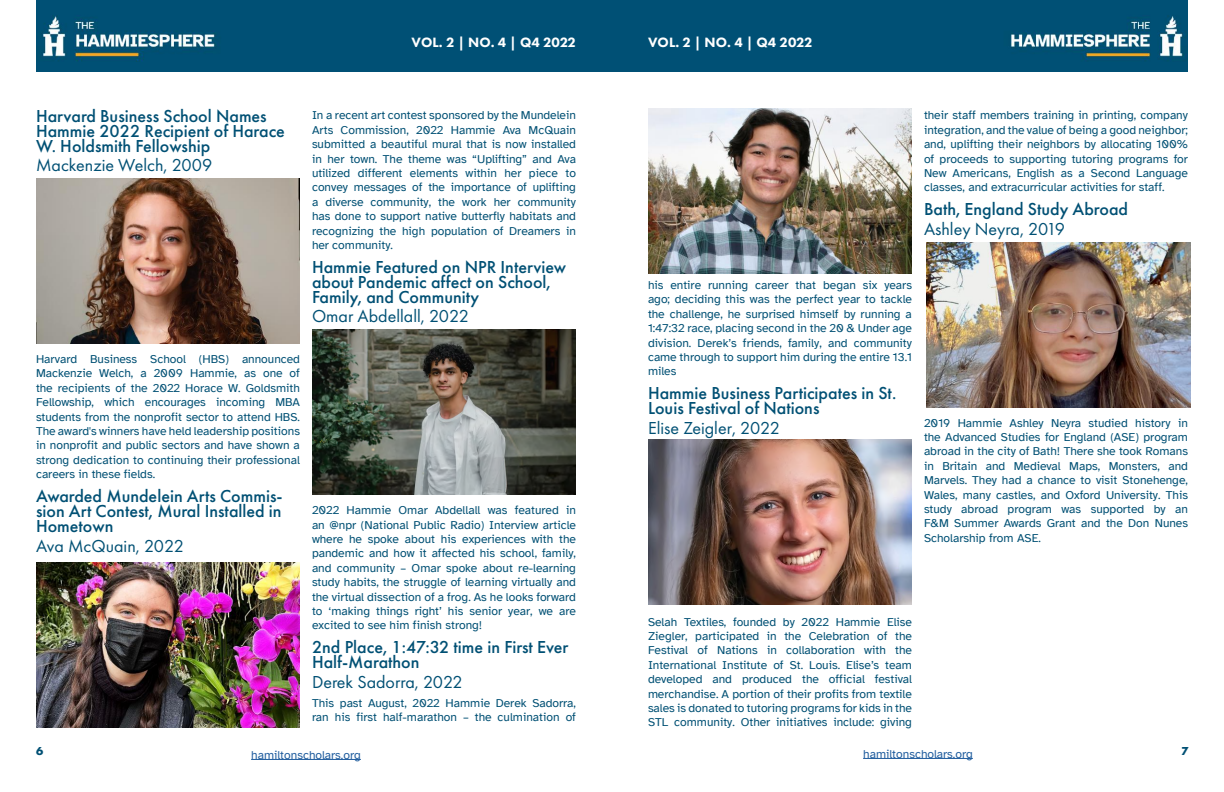
<style>
.page{position:relative;width:1224px;height:792px;background:#fff}
.page>*{position:absolute;margin:0;border:0;box-sizing:border-box;transform-origin:0 0}
.t1{font:500 18px/15px "Futura PT";color:#005074}
.t2{font:18px "Futura PT";color:#005074}
.t3{font:800 14px "Futura PT";color:#fff}
.t4{font:12px/14.4px "Atkinson Hyperlegible";color:#005074;text-align:justify}
.t5{font:12px "Atkinson Hyperlegible";color:#205d9e}
.t6{font:700 12px "Futura PT";color:#005074}
</style>
<div class="page">
<img style="left:36px;top:0;width:576px;height:72px">
<div style="left:612px;top:0;width:576px;height:72px;background:#005074"></div>
<hr style="left:251px;top:759px;width:110px;height:1px;background:#205d9e">
<hr style="left:863px;top:758px;width:110px;height:1px;background:#205d9e">
<img style="left:36px;top:178px;width:264px;height:165px">
<img style="left:36px;top:563px;width:264px;height:165px">
<img style="left:312px;top:329px;width:264px;height:165px">
<img style="left:648px;top:108px;width:264px;height:165px">
<img style="left:648px;top:440px;width:264px;height:165px">
<img style="left:926px;top:242px;width:264px;height:166px">
<p class="t3" style="left:412px;top:33px;width:166px">VOL. 2 | NO. 4 | Q4 2022</p>
<p class="t3" style="left:648px;top:33px;width:166px">VOL. 2 | NO. 4 | Q4 2022</p>
<h1 class="t1" style="left:36px;top:108px;width:251px">Harvard Business School Names<br>Hammie 2022 Recipient of Harace<br>W. Holdsmith Fellowship</h1>
<h1 class="t2" style="left:36px;top:155px;width:178px">Mackenzie Welch, 2009</h1>
<p class="t4" style="left:36px;top:352px;width:266px">Harvard Business School (HBS) announced Mackenzie Welch, a 2009 Hammie, as one of the recipients of the 2022 Horace W. Goldsmith Fellowship, which encourages incoming MBA students from the nonprofit sector to attend HBS.<br>The award's winners have held leadership positions in nonprofit and public sectors and have shown a strong dedication to continuing their professional careers in these fields.</p>
<h1 class="t1" style="left:36px;top:489px;width:248px;text-align:justify">Awarded Mundelein Arts Commis&shy;sion Art Contest, Mural Installed in Hometown</h1>
<h1 class="t2" style="left:36px;top:535px;width:149px">Ava McQuain, 2022</h1>
<p class="t4" style="left:312px;top:108px;width:266px">In a recent art contest sponsored by the Mundelein Arts Commission, 2022 Hammie Ava McQuain submitted a beautiful mural that is now installed in her town. The theme was “Uplifting” and Ava utilized different elements within her piece to convey messages of the importance of uplifting a diverse community, the work her community has done to support native butterfly habitats and recognizing the high population of Dreamers in her community.</p>
<h1 class="t1" style="left:312px;top:260px;width:256px">Hammie Featured on NPR Interview about Pandemic affect on School,<br>Family, and Community</h1>
<h1 class="t2" style="left:312px;top:306px;width:158px">Omar Abdellall, 2022</h1>
<p class="t4" style="left:312px;top:503px;width:266px">2022 Hammie Omar Abdellall was featured in an @npr (National Public Radio) Interview article where he spoke about his experiences with the pandemic and how it affected his school, family, and community – Omar spoke about re-learning study habits, the struggle of learning virtually and the virtual dissection of a frog. As he looks forward to ‘making things right’ his senior year, we are excited to see him finish strong!</p>
<h1 class="t1" style="left:312px;top:640px;width:258px">2nd Place, 1:47:32 time in First Ever<br>Half-Marathon</h1>
<h1 class="t2" style="left:312px;top:671px;width:152px">Derek Sadorra, 2022</h1>
<p class="t4" style="left:312px;top:696px;width:266px">This past August, 2022 Hammie Derek Sadorra, ran his first half-marathon – the culmination of</p>
<p class="t4" style="left:924px;top:108px;width:266px">their staff members training in printing, company integration, and the value of being a good neighbor; and, uplifting their neighbors by allocating 100% of proceeds to supporting tutoring programs for New Americans, English as a Second Language classes, and extracurricular activities for staff.</p>
<h1 class="t1" style="left:924px;top:202px;width:206px">Bath, England Study Abroad</h1>
<h1 class="t2" style="left:924px;top:218px;width:142px">Ashley Neyra, 2019</h1>
<p class="t4" style="left:648px;top:278px;width:266px">his entire running career that began six years ago; deciding this was the perfect year to tackle the challenge, he surprised himself by running a 1:47:32 race, placing second in the 20 &amp; Under age division. Derek’s friends, family, and community came through to support him during the entire 13.1 miles</p>
<h1 class="t1" style="left:648px;top:386px;width:250px">Hammie Business Participates in St.<br>Louis Festival of Nations</h1>
<h1 class="t2" style="left:648px;top:417px;width:134px">Elise Zeigler, 2022</h1>
<p class="t4" style="left:924px;top:416px;width:266px">2019 Hammie Ashley Neyra studied history in the Advanced Studies for England (ASE) program abroad in the city of Bath! There she took Romans in Britain and Medieval Maps, Monsters, and Marvels. They had a chance to visit Stonehenge, Wales, many castles, and Oxford University. This study abroad program was supported by an F&amp;M Summer Awards Grant and the Don Nunes Scholarship from ASE.</p>
<p class="t4" style="left:648px;top:615px;width:266px">Selah Textiles, founded by 2022 Hammie Elise Ziegler, participated in the Celebration of the Festival of Nations in collaboration with the International Institute of St. Louis. Elise’s team developed and produced the official festival merchandise. A portion of their profits from textile sales is donated to tutoring programs for kids in the STL community. Other initiatives include: giving</p>
<p class="t6" style="left:36px;top:743px;width:9px">6</p>
<p class="t6" style="left:1181px;top:743px;width:9px">7</p>
<p class="t5" style="left:251px;top:748px;width:111px">hamiltonscholars.org</p>
<p class="t5" style="left:863px;top:747px;width:111px">hamiltonscholars.org</p>
</div>
